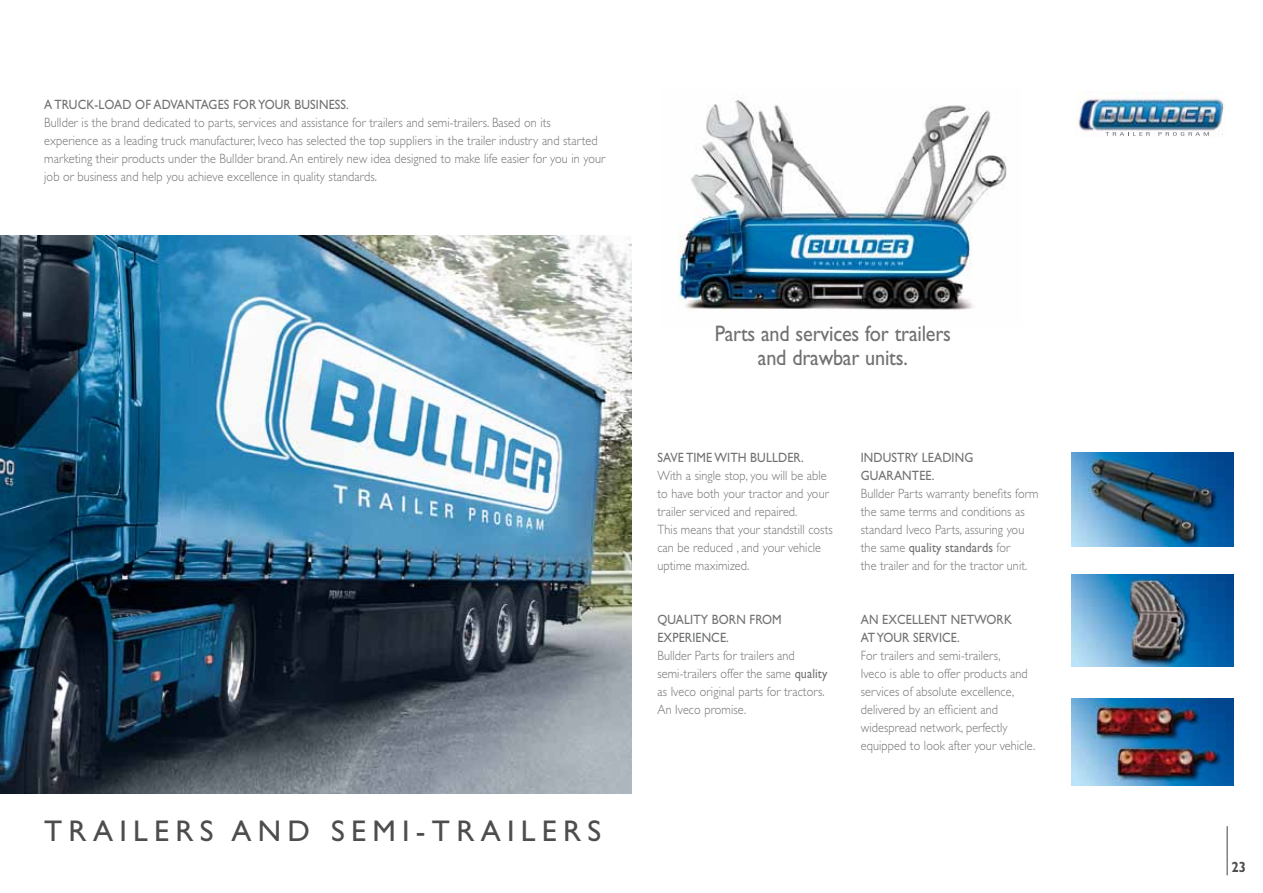
<style>
.page{position:relative;width:1263px;height:893px;background:#fff}
.page>*{position:absolute;margin:0;border:0;box-sizing:border-box;transform-origin:0 0}
.t1{font:30px "Gill Sans Std";letter-spacing:.21em;color:#4d4d4d}
.t2{font:22.5px/24.3px "Gill Sans Std";letter-spacing:-.01em;color:#707172;text-align:center;scale:.9 1}
.t3{font:700 14.85px "Gill Sans Std";color:#4d4d4d;scale:.9 1}
.t4{font:300 13.5px/18px "Gill Sans Std";letter-spacing:.01em;color:#707172;scale:.9 1}
.t5{font:13.5px/18px "Gill Sans Std";letter-spacing:.01em;color:#707172;scale:.9 1}
.s1{font-weight:400}
</style>
<div class="page">
<hr style="left:1226px;top:826px;width:2px;height:49px;background:#4d4d4d">
<img style="left:1078px;top:92px;width:146px;height:44px">
<svg style="left:1105px;top:132px;width:45px;height:4px"></svg>
<svg style="left:1158px;top:132px;width:51px;height:4px"></svg>
<img style="left:0;top:236px;width:631px;height:558px">
<img style="left:1072px;top:453px;width:161px;height:93px">
<img style="left:1072px;top:574px;width:161px;height:93px">
<img style="left:1071px;top:698px;width:162px;height:87px">
<img style="left:678px;top:98px;width:329px;height:213px">
<p class="t5" style="left:44px;top:95px;width:340px">A TRUCK-LOAD OF ADVANTAGES FOR YOUR BUSINESS.</p>
<p class="t4" style="left:44px;top:113px;width:625px">Bullder is the brand dedicated to parts, services and assistance for trailers and semi-trailers. Based on its experience as a leading truck manufacturer, Iveco has selected the top suppliers in the trailer industry and started marketing their products under the Bullder brand. An entirely new idea designed to make life easier for you in your job or business and help you achieve excellence in quality standards.</p>
<h1 class="t1" style="left:44px;top:814px;width:559px">TRAILERS AND SEMI-TRAILERS</h1>
<h2 class="t2" style="left:715px;top:321px;width:264px">Parts and services for trailers and drawbar units.</h2>
<p class="t5" style="left:657px;top:448px;width:164px">SAVE TIME WITH BULLDER.</p>
<p class="t4" style="left:657px;top:466px;width:196px">With a single stop, you will be able to have both your tractor and your trailer serviced and repaired.<br>This means that your standstill costs can be reduced , and your vehicle uptime maximized.</p>
<p class="t5" style="left:657px;top:610px;width:140px">QUALITY BORN FROM<br>EXPERIENCE.</p>
<p class="t4" style="left:657px;top:646px;width:190px">Bullder Parts for trailers and semi-trailers offer the same <span class="s1">quality </span>as Iveco original parts for tractors.<br>An Iveco promise.</p>
<p class="t5" style="left:861px;top:448px;width:127px">INDUSTRY LEADING<br>GUARANTEE.</p>
<p class="t4" style="left:861px;top:484px;width:199px">Bullder Parts warranty benefits form the same terms and conditions as standard Iveco Parts, assuring you the same <span class="s1">quality standards</span> for<br>the trailer and for the tractor unit.</p>
<p class="t5" style="left:861px;top:610px;width:170px">AN EXCELLENT NETWORK<br>AT YOUR SERVICE.</p>
<p class="t4" style="left:861px;top:646px;width:195px">For trailers and semi-trailers,<br>Iveco is able to offer products and services of absolute excellence, delivered by an efficient and widespread network, perfectly equipped to look after your vehicle.</p>
<p class="t3" style="left:1231px;top:858px;width:18px">23</p>
</div>
